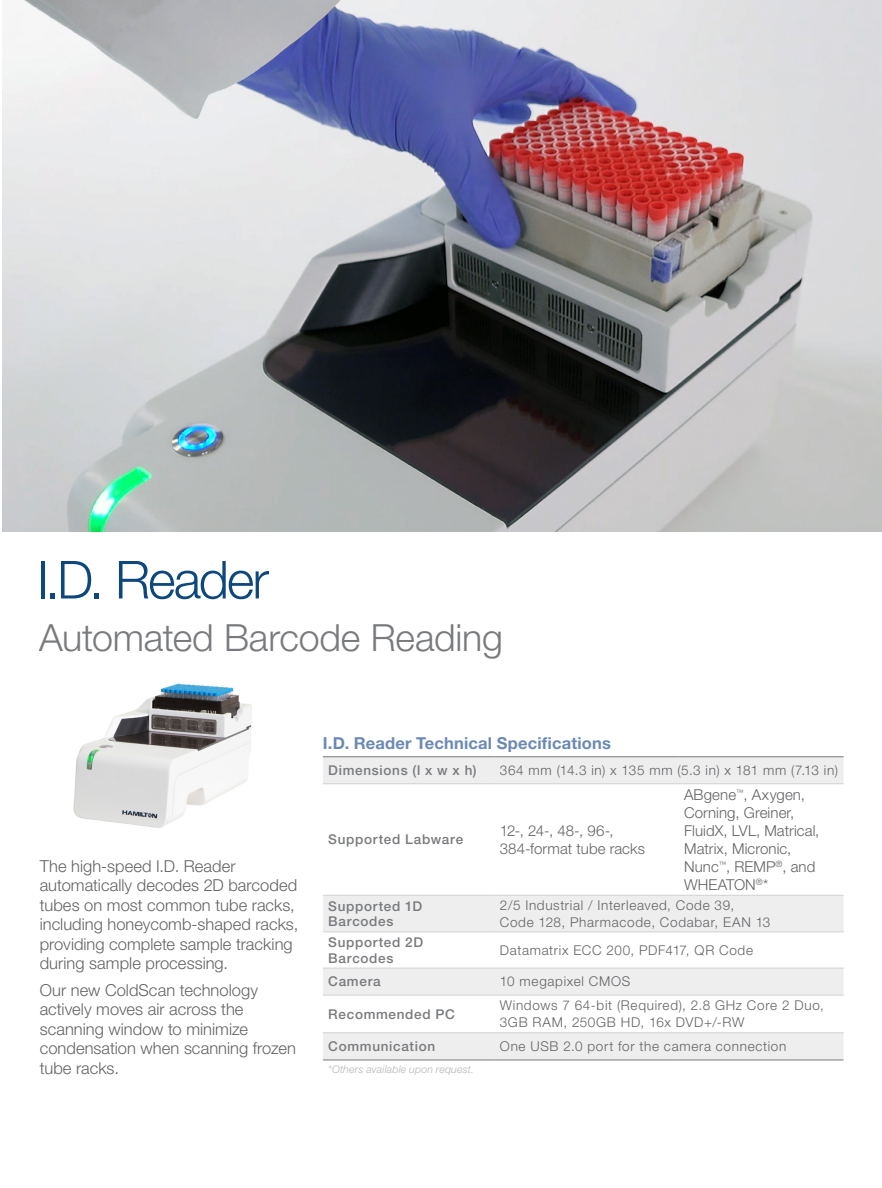
<style>
.page{position:relative;width:882px;height:1188px;background:#fff}
.page>*{position:absolute;margin:0;border:0;box-sizing:border-box;transform-origin:0 0}
.Headline{font:300 52.5px "Helvetica Neue LT Pro";letter-spacing:-.035em;color:#0d477c}
.Headline_-_Secondary{font:300 37.5px "Helvetica Neue LT Pro";letter-spacing:-.005em;color:#787a7d}
.Body_10_14{font:300 16.5px/19.5px "Helvetica Neue LT Pro";color:#636366}
.Subhead{font:700 16.5px "Helvetica Neue LT Pro";letter-spacing:.01em;color:#6b89b4}
.Body_Copy{font:300 15px/18px "Helvetica Neue LT Pro";letter-spacing:.005em;color:#636366}
.O_Body{font:300 13.5px/16.2px "Helvetica Neue LT Pro";letter-spacing:.05em;color:#636366}
.O_Subhead{font:500 13.5px/15.8px "Helvetica Neue LT Pro";letter-spacing:.05em;color:#787a7d}
.O_Subhead-2{font:300 13.5px "Helvetica Neue LT Pro";letter-spacing:.05em;color:#636366}
.t1{font:italic 300 10.5px "Helvetica Neue LT Pro";letter-spacing:.02em;color:#b4b5b8}
</style>
<div class="page">
<img style="left:73px;top:683px;width:179px;height:145px">
<svg style="left:323px;top:758px;width:520px;height:302px"></svg>
<hr style="left:323px;top:1060px;width:171px;height:1px;background:#787a7d">
<hr style="left:494px;top:1060px;width:184px;height:1px;background:#787a7d">
<hr style="left:678px;top:1060px;width:165px;height:1px;background:#787a7d">
<hr style="left:323px;top:757px;width:171px;height:1px;background:#787a7d">
<hr style="left:494px;top:757px;width:184px;height:1px;background:#787a7d">
<hr style="left:678px;top:757px;width:165px;height:1px;background:#787a7d">
<hr style="left:323px;top:784px;width:171px;height:1px;background:#d0d1d3">
<hr style="left:494px;top:784px;width:184px;height:1px;background:#d0d1d3">
<hr style="left:678px;top:784px;width:165px;height:1px;background:#d0d1d3">
<hr style="left:323px;top:895px;width:171px;height:1px;background:#d0d1d3">
<hr style="left:494px;top:895px;width:184px;height:1px;background:#d0d1d3">
<hr style="left:678px;top:895px;width:165px;height:1px;background:#d0d1d3">
<hr style="left:323px;top:932px;width:171px;height:1px;background:#d0d1d3">
<hr style="left:494px;top:932px;width:184px;height:1px;background:#d0d1d3">
<hr style="left:678px;top:932px;width:165px;height:1px;background:#d0d1d3">
<hr style="left:323px;top:968px;width:171px;height:1px;background:#d0d1d3">
<hr style="left:494px;top:968px;width:184px;height:1px;background:#d0d1d3">
<hr style="left:678px;top:968px;width:165px;height:1px;background:#d0d1d3">
<hr style="left:323px;top:995px;width:171px;height:1px;background:#d0d1d3">
<hr style="left:494px;top:995px;width:184px;height:1px;background:#d0d1d3">
<hr style="left:678px;top:995px;width:165px;height:1px;background:#d0d1d3">
<hr style="left:323px;top:1033px;width:171px;height:1px;background:#d0d1d3">
<hr style="left:494px;top:1033px;width:184px;height:1px;background:#d0d1d3">
<hr style="left:678px;top:1033px;width:165px;height:1px;background:#d0d1d3">
<img style="left:2px;top:0;width:879px;height:531px">
<p class="Headline" style="left:37px;top:548px;width:234px">I.D. Reader</p>
<p class="Headline_-_Secondary" style="left:39px;top:614px;width:465px">Automated Barcode Reading</p>
<p class="Body_10_14" style="left:40px;top:856px;width:260px">The high-speed I.D. Reader automatically decodes 2D barcoded tubes on most common tube racks, including honeycomb-shaped racks, providing complete sample tracking during sample processing.</p>
<p class="Body_10_14" style="left:40px;top:980px;width:258px">Our new ColdScan technology actively moves air across the scanning window to minimize condensation when scanning frozen tube racks.</p>
<p class="Subhead" style="left:323px;top:733px;width:289px">I.D. Reader Technical Specifications</p>
<p class="O_Subhead" style="left:328px;top:762px;width:150px">Dimensions (l x w x h)</p>
<p class="O_Subhead-2" style="left:499px;top:762px;width:339px">364 mm (14.3 in) x 135 mm (5.3 in) x 181 mm (7.13 in)</p>
<p class="O_Subhead" style="left:328px;top:832px;width:136px">Supported Labware</p>
<p class="Body_Copy" style="left:499px;top:821px;width:146px">12-, 24-, 48-, 96-,<br>384-format tube racks</p>
<p class="Body_Copy" style="left:683px;top:785px;width:137px">ABgene<sup>™</sup>, Axygen,<br>Corning, Greiner,<br>FluidX, LVL, Matrical,<br>Matrix, Micronic,<br>Nunc<sup>™</sup>, REMP<sup>®</sup>, and<br>WHEATON<sup>®</sup>*</p>
<p class="O_Subhead" style="left:328px;top:898px;width:95px">Supported 1D<br>Barcodes</p>
<p class="O_Body" style="left:499px;top:897px;width:272px">2/5 Industrial / Interleaved, Code 39,<br>Code 128, Pharmacode, Codabar, EAN 13</p>
<p class="O_Subhead" style="left:328px;top:934px;width:96px">Supported 2D<br>Barcodes</p>
<p class="O_Body" style="left:499px;top:942px;width:254px">Datamatrix ECC 200, PDF417, QR Code</p>
<p class="O_Subhead" style="left:328px;top:974px;width:54px">Camera</p>
<p class="O_Body" style="left:499px;top:973px;width:132px">10 megapixel CMOS</p>
<p class="O_Subhead" style="left:328px;top:1006px;width:128px">Recommended PC</p>
<p class="O_Body" style="left:499px;top:996px;width:325px;line-height:17.2px">Windows 7 64-bit (Required), 2.8 GHz Core 2 Duo,<br>3GB RAM, 250GB HD, 16x DVD+/-RW</p>
<p class="O_Subhead" style="left:328px;top:1038px;width:108px">Communication</p>
<p class="O_Body" style="left:499px;top:1038px;width:288px">One USB 2.0 port for the camera connection</p>
<p class="t1" style="left:328px;top:1063px;width:147px">*Others available upon request.</p>
</div>
